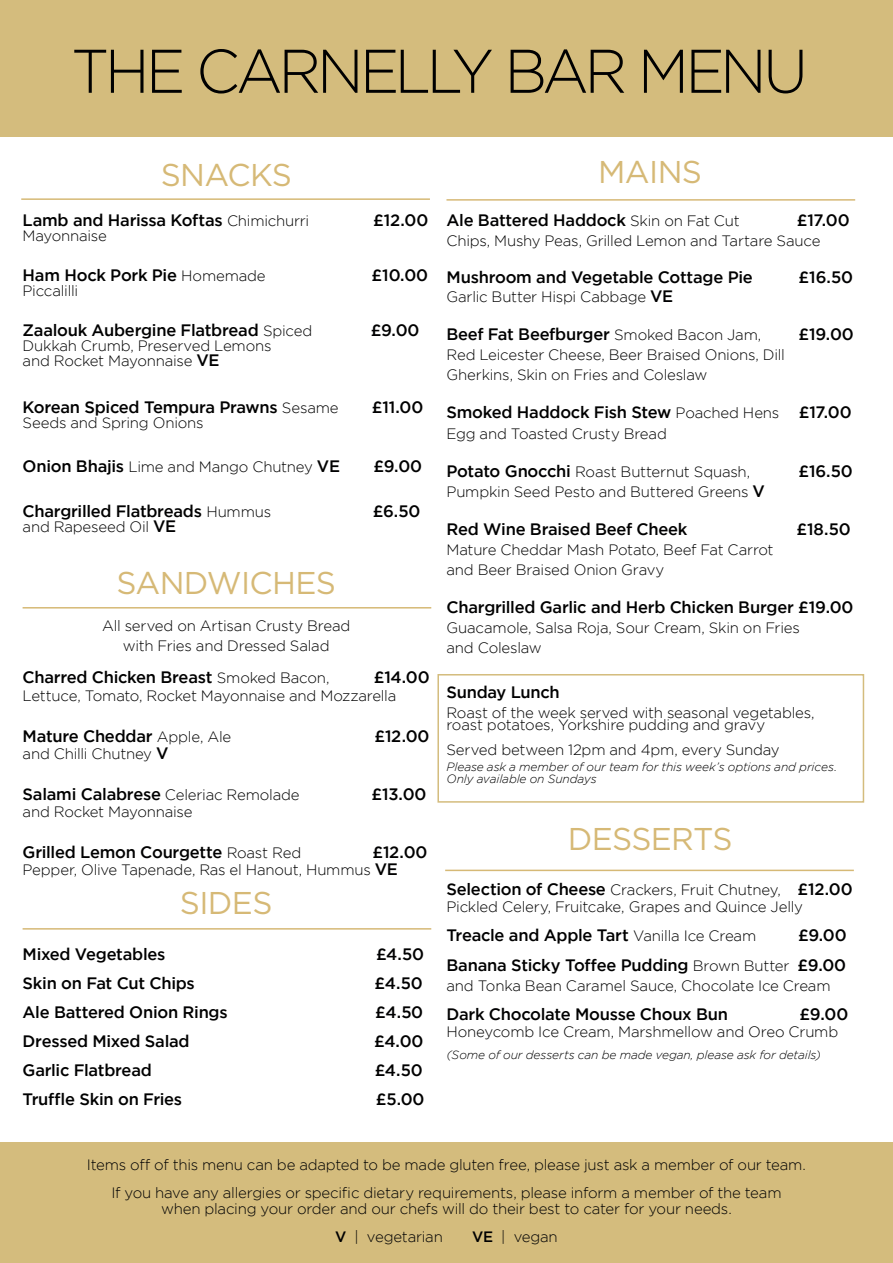
<style>
.page{position:relative;width:893px;height:1263px;background:#fff}
.page>*{position:absolute;margin:0;border:0;box-sizing:border-box;transform-origin:0 0}
.t1{font:300 61.5px "Gotham";letter-spacing:-.075em;color:#000001;scale:.96 1}
.t2{font:31.5px "Gotham";letter-spacing:-.02em;color:#d6b976}
.t3{font:500 16.5px/29.1px "Gotham";letter-spacing:-.015em;color:#000001;text-align:right}
.t4{font:300 15px/20.1px "Gotham";letter-spacing:-.015em;color:#000001}
.t5{font:italic 300 12px/12px "Gotham";letter-spacing:-.01em;color:#000001}
.s1{font-weight:300;font-size:15px}
.s2{font-weight:500;font-size:16.5px}
.s3{font-weight:500}
</style>
<div class="page">
<div style="left:0;top:0;width:893px;height:136px;background:#d4bc7d"></div>
<hr style="left:21px;top:198px;width:409px;height:2px;background:#d6b976">
<hr style="left:23px;top:928px;width:408px;height:1px;background:#d6b976">
<hr style="left:446px;top:199px;width:409px;height:2px;background:#d6b976">
<hr style="left:23px;top:607px;width:408px;height:1px;background:#d6b976">
<hr style="left:445px;top:870px;width:409px;height:1px;background:#d6b976">
<div style="left:0;top:1142px;width:893px;height:121px;background:#d4bc7d"></div>
<div style="left:437px;top:674px;width:427px;height:129px;border:2px solid #d4bc7d"></div>
<h1 class="t1" style="left:71px;top:32px;width:769px">THE CARNELLY BAR MENU</h1>
<h2 class="t2" style="left:161px;top:154px;width:133px">SNACKS</h2>
<p class="t3" style="left:23px;top:205px;width:288px">Lamb and Harissa Koftas <span class="s1">Chimichurri</span></p>
<p class="t3" style="left:373px;top:205px;width:57px">£12.00</p>
<p class="t4" style="left:23px;top:225px;width:86px">Mayonnaise</p>
<p class="t3" style="left:23px;top:260px;width:245px">Ham Hock Pork Pie <span class="s1">Homemade</span></p>
<p class="t3" style="left:372px;top:260px;width:58px">£10.00</p>
<p class="t4" style="left:23px;top:280px;width:57px">Piccalilli</p>
<p class="t3" style="left:23px;top:316px;width:291px">Zaalouk Aubergine Flatbread <span class="s1">Spiced</span></p>
<p class="t3" style="left:371px;top:316px;width:50px">£9.00</p>
<p class="t4" style="left:23px;top:338px;width:250px;line-height:15px">Dukkah Crumb, Preserved Lemons and Rocket Mayonnaise <span class="s2">VE</span></p>
<p class="t3" style="left:23px;top:392px;width:318px">Korean Spiced Tempura Prawns <span class="s1">Sesame</span></p>
<p class="t3" style="left:372px;top:392px;width:53px">£11.00</p>
<p class="t4" style="left:23px;top:412px;width:183px">Seeds and Spring Onions</p>
<p class="t4" style="left:23px;top:456px;width:319px"><span class="s2">Onion Bhajis</span> Lime and Mango Chutney <span class="s2">VE</span></p>
<p class="t3" style="left:373px;top:452px;width:50px">£9.00</p>
<p class="t3" style="left:23px;top:496px;width:250px">Chargrilled Flatbreads <span class="s1">Hummus</span></p>
<p class="t3" style="left:373px;top:496px;width:49px">£6.50</p>
<p class="t4" style="left:23px;top:516px;width:155px">and Rapeseed Oil <span class="s2">VE</span></p>
<h2 class="t2" style="left:116px;top:563px;width:221px">SANDWICHES</h2>
<p class="t4" style="left:102px;top:615px;width:250px;text-align:center">All served on Artisan Crusty Bread with Fries and Dressed Salad</p>
<p class="t3" style="left:23px;top:663px;width:308px">Charred Chicken Breast <span class="s1">Smoked Bacon,</span></p>
<p class="t3" style="left:374px;top:663px;width:57px">£14.00</p>
<p class="t4" style="left:23px;top:685px;width:375px">Lettuce, Tomato, Rocket Mayonnaise and Mozzarella</p>
<p class="t3" style="left:23px;top:721px;width:210px">Mature Cheddar <span class="s1">Apple, Ale</span></p>
<p class="t3" style="left:374px;top:721px;width:57px">£12.00</p>
<p class="t4" style="left:23px;top:743px;width:147px">and Chilli Chutney <span class="s2">V</span></p>
<p class="t4" style="left:23px;top:784px;width:279px"><span class="s2">Salami Calabrese</span> Celeriac Remolade</p>
<p class="t3" style="left:372px;top:779px;width:56px">£13.00</p>
<p class="t4" style="left:23px;top:801px;width:171px">and Rocket Mayonnaise</p>
<p class="t3" style="left:23px;top:837px;width:280px">Grilled Lemon Courgette <span class="s1">Roast Red</span></p>
<p class="t3" style="left:372px;top:837px;width:57px">£12.00</p>
<p class="t4" style="left:23px;top:859px;width:377px">Pepper, Olive Tapenade, Ras el Hanout, Hummus <span class="s2">VE</span></p>
<h2 class="t2" style="left:180px;top:883px;width:94px">SIDES</h2>
<p class="t3" style="left:23px;top:939px;width:144px">Mixed Vegetables</p>
<p class="t3" style="left:376px;top:939px;width:50px">£4.50</p>
<p class="t3" style="left:23px;top:968px;width:174px">Skin on Fat Cut Chips</p>
<p class="t3" style="left:375px;top:968px;width:50px">£4.50</p>
<p class="t3" style="left:23px;top:997px;width:207px">Ale Battered Onion Rings</p>
<p class="t3" style="left:375px;top:997px;width:50px">£4.50</p>
<p class="t3" style="left:23px;top:1026px;width:169px">Dressed Mixed Salad</p>
<p class="t3" style="left:374px;top:1026px;width:51px">£4.00</p>
<p class="t3" style="left:23px;top:1055px;width:131px">Garlic Flatbread</p>
<p class="t3" style="left:375px;top:1055px;width:50px">£4.50</p>
<p class="t3" style="left:23px;top:1084px;width:161px">Truffle Skin on Fries</p>
<p class="t3" style="left:376px;top:1084px;width:50px">£5.00</p>
<h2 class="t2" style="left:598px;top:152px;width:105px">MAINS</h2>
<p class="t3" style="left:446px;top:205px;width:295px">Ale Battered Haddock <span class="s1">Skin on Fat Cut</span></p>
<p class="t3" style="left:797px;top:205px;width:54px">£17.00</p>
<p class="t4" style="left:446px;top:230px;width:376px">Chips, Mushy Peas, Grilled Lemon and Tartare Sauce</p>
<p class="t3" style="left:446px;top:263px;width:308px">Mushroom and Vegetable Cottage Pie</p>
<p class="t3" style="left:799px;top:263px;width:56px">£16.50</p>
<p class="t4" style="left:446px;top:286px;width:228px">Garlic Butter Hispi Cabbage <span class="s2">VE</span></p>
<p class="t3" style="left:446px;top:319px;width:316px">Beef Fat Beefburger <span class="s1">Smoked Bacon Jam,</span></p>
<p class="t3" style="left:798px;top:319px;width:57px">£19.00</p>
<p class="t4" style="left:446px;top:344px;width:340px">Red Leicester Cheese, Beer Braised Onions, Dill<br>Gherkins, Skin on Fries and Coleslaw</p>
<p class="t3" style="left:446px;top:398px;width:407px">Smoked Haddock Fish Stew <span class="s1">Poached Hens</span> £17.00</p>
<p class="t4" style="left:446px;top:423px;width:222px">Egg and Toasted Crusty Bread</p>
<p class="t4" style="left:446px;top:461px;width:305px"><span class="s2">Potato Gnocchi</span> Roast Butternut Squash,</p>
<p class="t3" style="left:798px;top:456px;width:56px">£16.50</p>
<p class="t4" style="left:446px;top:481px;width:320px">Pumpkin Seed Pesto and Buttered Greens <span class="s2">V</span></p>
<p class="t3" style="left:446px;top:514px;width:242px">Red Wine Braised Beef Cheek</p>
<p class="t3" style="left:796px;top:514px;width:56px">£18.50</p>
<p class="t4" style="left:446px;top:539px;width:329px">Mature Cheddar Mash Potato, Beef Fat Carrot and Beer Braised Onion Gravy</p>
<p class="t3" style="left:446px;top:593px;width:409px">Chargrilled Garlic and Herb Chicken Burger £19.00</p>
<p class="t4" style="left:446px;top:618px;width:355px">Guacamole, Salsa Roja, Sour Cream, Skin on Fries and Coleslaw</p>
<p class="t3" style="left:446px;top:677px;width:115px">Sunday Lunch</p>
<p class="t4" style="left:446px;top:706px;width:370px;line-height:12px">Roast of the week served with seasonal vegetables, roast potatoes, Yorkshire pudding and gravy</p>
<p class="t4" style="left:446px;top:739px;width:335px">Served between 12pm and 4pm, every Sunday</p>
<p class="t5" style="left:446px;top:760px;width:392px">Please ask a member of our team for this week’s options and prices.<br>Only available on Sundays</p>
<h2 class="t2" style="left:568px;top:819px;width:166px">DESSERTS</h2>
<p class="t3" style="left:446px;top:875px;width:408px">Selection of Cheese <span class="s1">Crackers, Fruit Chutney,</span> £12.00</p>
<p class="t4" style="left:446px;top:896px;width:358px">Pickled Celery, Fruitcake, Grapes and Quince Jelly</p>
<p class="t3" style="left:446px;top:921px;width:311px">Treacle and Apple Tart <span class="s1">Vanilla Ice Cream</span></p>
<p class="t3" style="left:446px;top:921px;width:402px">£9.00<br>Banana Sticky Toffee Pudding <span class="s1">Brown Butter</span> £9.00</p>
<p class="t4" style="left:446px;top:975px;width:386px">and Tonka Bean Caramel Sauce, Chocolate Ice Cream</p>
<p class="t3" style="left:446px;top:999px;width:283px">Dark Chocolate Mousse Choux Bun</p>
<p class="t3" style="left:800px;top:999px;width:50px">£9.00</p>
<p class="t4" style="left:446px;top:1021px;width:393px">Honeycomb Ice Cream, Marshmellow and Oreo Crumb</p>
<p class="t5" style="left:446px;top:1048px;width:376px">(Some of our desserts can be made vegan, please ask for details)</p>
<p class="t4" style="left:87px;top:1150px;width:720px;line-height:28.2px;text-align:center">Items off of this menu can be adapted to be made gluten free, please just ask a member of our team.<br>If you have any allergies or specific dietary requirements, please inform a member of the team</p>
<p class="t4" style="left:335px;top:1194px;width:398px;line-height:28.2px;text-indent:-174px">when placing your order and our chefs will do their best to cater for your needs.<br><span class="s3">V</span> | vegetarian</p>
<p class="t4" style="left:472px;top:1226px;width:87px"><span class="s3">VE</span> | vegan</p>
</div>
